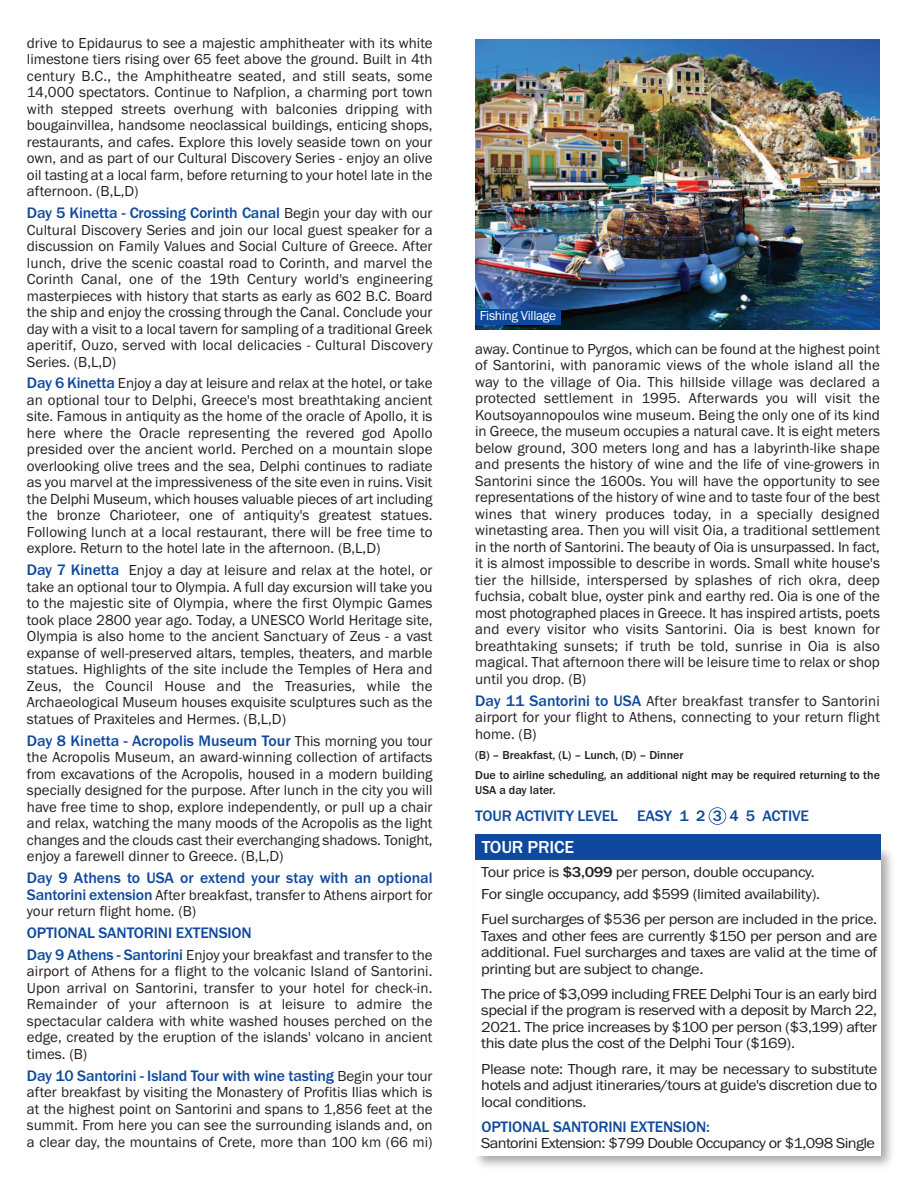
<style>
.page{position:relative;width:918px;height:1188px;background:#fff}
.page>*{position:absolute;margin:0;border:0;box-sizing:border-box;transform-origin:0 0}
.t1{font:500 18px "Franklin Gothic";letter-spacing:-.01em;color:#fff}
.t2{font:500 15.75px "Franklin Gothic";letter-spacing:-.01em;color:#0f499d}
.t3{font:15px/16.5px "Franklin Gothic";color:#231f20;text-align:justify}
.t4{font:15px/16.5px "Franklin Gothic";color:#231f20;text-align:justify;scale:1.09 1}
.t5{font:15px/22.2px "Franklin Gothic";letter-spacing:-.025em;color:#231f20;scale:1.09 1}
.t6{font:15px "Franklin Gothic";letter-spacing:-.04em;color:#231f20;scale:1.09 1}
.t7{font:13.5px "Franklin Gothic";letter-spacing:-.025em;color:#fff}
.t8{font:500 12px/20.4px "Franklin Gothic";color:#231f20}
.s1{font-weight:400;font-size:15px;color:#231f20}
.s2{font-weight:500;font-size:15.75px;color:#0f499d}
.s3{font-weight:500}
</style>
<div class="page">
<img style="left:476px;top:849px;width:416px;height:318px">
<div style="left:475px;top:848px;width:406px;height:307px;background:#fff"></div>
<div style="left:475px;top:835px;width:406px;height:25px;background:#0f499d"></div>
<img style="left:475px;top:39px;width:405px;height:290px">
<div style="left:475px;top:309px;width:86px;height:15px;background:#0f499d"></div>
<div style="left:709px;top:807px;width:17px;height:18px;border:2px solid #0f499d;border-radius:50%"></div>
<p class="t3" style="left:27px;top:34px;width:407px">drive to Epidaurus to see a majestic amphitheater with its white limestone tiers rising over 65 feet above the ground. Built in 4th century B.C., the Amphitheatre seated, and still seats, some 14,000 spectators. Continue to Nafplion, a charming port town with stepped streets overhung with balconies dripping with bougainvillea, handsome neoclassical buildings, enticing shops, restaurants, and cafes. Explore this lovely seaside town on your own, and as part of our Cultural Discovery Series - enjoy an olive oil tasting at a local farm, before returning to your hotel late in the afternoon. (B,L,D)</p>
<p class="t2" style="left:27px;top:203px;width:407px">Day 5 Kinetta - Crossing Corinth Canal <span class="s1">Begin your day with our</span></p>
<p class="t3" style="left:27px;top:221px;width:407px">Cultural Discovery Series and join our local guest speaker for a discussion on Family Values and Social Culture of Greece. After lunch, drive the scenic coastal road to Corinth, and marvel the Corinth Canal, one of the 19th Century world's engineering masterpieces with history that starts as early as 602 B.C. Board the ship and enjoy the crossing through the Canal. Conclude your day with a visit to a local tavern for sampling of a traditional Greek aperitif, Ouzo, served with local delicacies - Cultural Discovery Series. (B,L,D)</p>
<p class="t3" style="left:27px;top:375px;width:407px"><span class="s2">Day 6 Kinetta</span> Enjoy a day at leisure and relax at the hotel, or take an optional tour to Delphi, Greece's most breathtaking ancient site. Famous in antiquity as the home of the oracle of Apollo, it is here where the Oracle representing the revered god Apollo presided over the ancient world. Perched on a mountain slope overlooking olive trees and the sea, Delphi continues to radiate as you marvel at the impressiveness of the site even in ruins. Visit the Delphi Museum, which houses valuable pieces of art including the bronze Charioteer, one of antiquity's greatest statues.<br>Following lunch at a local restaurant, there will be free time to explore. Return to the hotel late in the afternoon. (B,L,D)</p>
<p class="t3" style="left:27px;top:562px;width:407px"><span class="s2">Day 7 Kinetta</span> Enjoy a day at leisure and relax at the hotel, or take an optional tour to Olympia. A full day excursion will take you to the majestic site of Olympia, where the first Olympic Games took place 2800 year ago. Today, a UNESCO World Heritage site, Olympia is also home to the ancient Sanctuary of Zeus - a vast expanse of well-preserved altars, temples, theaters, and marble statues. Highlights of the site include the Temples of Hera and Zeus, the Council House and the Treasuries, while the Archaeological Museum houses exquisite sculptures such as the statues of Praxiteles and Hermes. (B,L,D)</p>
<p class="t2" style="left:27px;top:731px;width:407px">Day 8 Kinetta - Acropolis Museum Tour <span class="s1">This morning you tour</span></p>
<p class="t3" style="left:27px;top:749px;width:407px">the Acropolis Museum, an award-winning collection of artifacts from excavations of the Acropolis, housed in a modern building specially designed for the purpose. After lunch in the city you will have free time to shop, explore independently, or pull up a chair and relax, watching the many moods of the Acropolis as the light changes and the clouds cast their everchanging shadows. Tonight, enjoy a farewell dinner to Greece. (B,L,D)</p>
<p class="t2" style="left:27px;top:868px;width:407px">Day 9 Athens to USA or extend your stay with an optional</p>
<p class="t3" style="left:27px;top:886px;width:407px"><span class="s2">Santorini extension</span> After breakfast, transfer to Athens airport for your return flight home. (B)</p>
<p class="t2" style="left:27px;top:923px;width:226px">OPTIONAL SANTORINI EXTENSION</p>
<p class="t3" style="left:27px;top:947px;width:407px"><span class="s2">Day 9 Athens - Santorini</span> Enjoy your breakfast and transfer to the airport of Athens for a flight to the volcanic Island of Santorini.<br>Upon arrival on Santorini, transfer to your hotel for check-in.<br>Remainder of your afternoon is at leisure to admire the spectacular caldera with white washed houses perched on the edge, created by the eruption of the islands' volcano in ancient times. (B)</p>
<p class="t2" style="left:27px;top:1066px;width:407px">Day 10 Santorini - Island Tour with wine tasting <span class="s1">Begin your tour</span></p>
<p class="t3" style="left:27px;top:1084px;width:407px">after breakfast by visiting the Monastery of Profitis Ilias which is at the highest point on Santorini and spans to 1,856 feet at the summit. From here you can see the surrounding islands and, on a clear day, the mountains of Crete, more than 100 km (66 mi)</p>
<p class="t7" style="left:480px;top:307px;width:78px">Fishing Village</p>
<p class="t3" style="left:475px;top:340px;width:406px">away. Continue to Pyrgos, which can be found at the highest point of Santorini, with panoramic views of the whole island all the way to the village of Oia. This hillside village was declared a protected settlement in 1995. Afterwards you will visit the Koutsoyannopoulos wine museum. Being the only one of its kind in Greece, the museum occupies a natural cave. It is eight meters below ground, 300 meters long and has a labyrinth-like shape and presents the history of wine and the life of vine-growers in Santorini since the 1600s. You will have the opportunity to see representations of the history of wine and to taste four of the best wines that winery produces today, in a specially designed winetasting area. Then you will visit Oia, a traditional settlement in the north of Santorini. The beauty of Oia is unsurpassed. In fact, it is almost impossible to describe in words. Small white house's tier the hillside, interspersed by splashes of rich okra, deep fuchsia, cobalt blue, oyster pink and earthy red. Oia is one of the most photographed places in Greece. It has inspired artists, poets and every visitor who visits Santorini. Oia is best known for breathtaking sunsets; if truth be told, sunrise in Oia is also magical. That afternoon there will be leisure time to relax or shop until you drop. (B)</p>
<p class="t3" style="left:475px;top:692px;width:406px"><span class="s2">Day 11 Santorini to USA</span> After breakfast transfer to Santorini airport for your flight to Athens, connecting to your return flight home. (B)</p>
<p class="t8" style="left:475px;top:745px;width:406px">(B) – Breakfast, (L) – Lunch, (D) – Dinner<br>Due to airline scheduling, an additional night may be required returning to the</p>
<p class="t8" style="left:475px;top:780px;width:82px">USA a day later.</p>
<p class="t2" style="left:475px;top:806px;width:335px">TOUR ACTIVITY LEVEL EASY 1 2 3 4 5 ACTIVE</p>
<p class="t1" style="left:482px;top:837px;width:94px">TOUR PRICE</p>
<p class="t5" style="left:481px;top:861px;width:313px">Tour price is <span class="s3">$3,099</span> per person, double occupancy.<br>For single occupancy, add $599 (limited availability).</p>
<p class="t4" style="left:481px;top:911px;width:365px">Fuel surcharges of $536 per person are included in the price.<br>Taxes and other fees are currently $150 per person and are additional. Fuel surcharges and taxes are valid at the time of printing but are subject to change.</p>
<p class="t4" style="left:481px;top:985px;width:365px">The price of $3,099 including FREE Delphi Tour is an early bird special if the program is reserved with a deposit by March 22, 2021. The price increases by $100 per person ($3,199) after this date plus the cost of the Delphi Tour ($169).</p>
<p class="t4" style="left:481px;top:1060px;width:365px">Please note: Though rare, it may be necessary to substitute hotels and adjust itineraries/tours at guide's discretion due to local conditions.</p>
<p class="t2" style="left:481px;top:1117px;width:230px">OPTIONAL SANTORINI EXTENSION:</p>
<p class="t6" style="left:481px;top:1134px;width:363px">Santorini Extension: $799 Double Occupancy or $1,098 Single</p>
</div>
